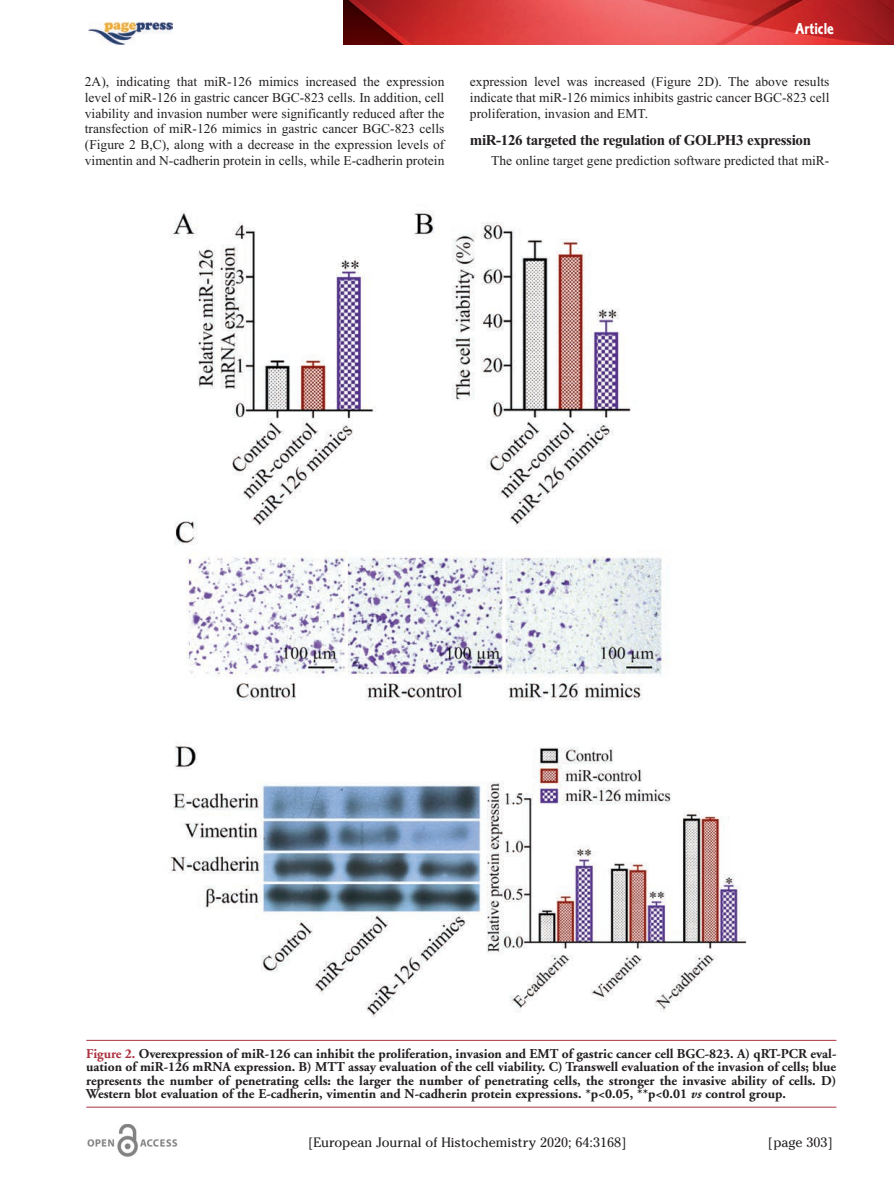
<style>
.page{position:relative;width:894px;height:1192px;background:#fff}
.page>*{position:absolute;margin:0;border:0;box-sizing:border-box;transform-origin:0 0}
.t1{font:16.5px "Corinthian Bold Condensed Plain";color:#fff}
.t2{font:700 15px "Times New Roman";letter-spacing:-.025em;color:#231f20}
.t3{font:13.5px/15.8px "Times New Roman";color:#231f20;text-align:justify}
.t4{font:700 13.5px/13.5px "Adobe Garamond";color:#231f20;text-align:justify}
.t5{font:13.5px "Cheltenham";color:#231f20}
.s1{color:#aa323f}
.s2{font-style:italic}
</style>
<div class="page">
<svg style="left:344px;top:0;width:549px;height:44px;background:#cc3c3d"></svg>
<img style="left:88px;top:21px;width:85px;height:24px">
<hr style="left:86px;top:1039px;width:750px;height:1px;background:#aa323f">
<hr style="left:86px;top:1106px;width:750px;height:1px;background:#aa323f">
<img style="left:169px;top:210px;width:578px;height:808px">
<img style="left:87px;top:1124px;width:91px;height:33px">
<p class="t1" style="left:795px;top:23px;width:40px">Article</p>
<p class="t3" style="left:85px;top:74px;width:361px">2A), indicating that miR-126 mimics increased the expression level of miR-126 in gastric cancer BGC-823 cells. In addition, cell viability and invasion number were significantly reduced after the transfection of miR-126 mimics in gastric cancer BGC-823 cells (Figure 2 B,C), along with a decrease in the expression levels of vimentin and N-cadherin protein in cells, while E-cadherin protein</p>
<p class="t3" style="left:470px;top:74px;width:361px">expression level was increased (Figure 2D). The above results indicate that miR-126 mimics inhibits gastric cancer BGC-823 cell proliferation, invasion and EMT.</p>
<p class="t2" style="left:470px;top:131px;width:342px">miR-126 targeted the regulation of GOLPH3 expression</p>
<p class="t3" style="left:491px;top:152px;width:340px">The online target gene prediction software predicted that miR-</p>
<p class="t4" style="left:86px;top:1047px;width:751px"><span class="s1">Figure 2.</span> Overexpression of miR-126 can inhibit the proliferation, invasion and EMT of gastric cancer cell BGC-823. A) qRT-PCR eval&shy;uation of miR-126 mRNA expression. B) MTT assay evaluation of the cell viability. C) Transwell evaluation of the invasion of cells; blue represents the number of penetrating cells: the larger the number of penetrating cells, the stronger the invasive ability of cells. D)<br>Western blot evaluation of the E-cadherin, vimentin and N-cadherin protein expressions. *p&lt;0.05, **p&lt;0.01 <span class="s2">vs</span> control group.</p>
<p class="t5" style="left:308px;top:1133px;width:320px">[European Journal of Histochemistry 2020; 64:3168]</p>
<p class="t5" style="left:767px;top:1133px;width:66px">[page 303]</p>
</div>
